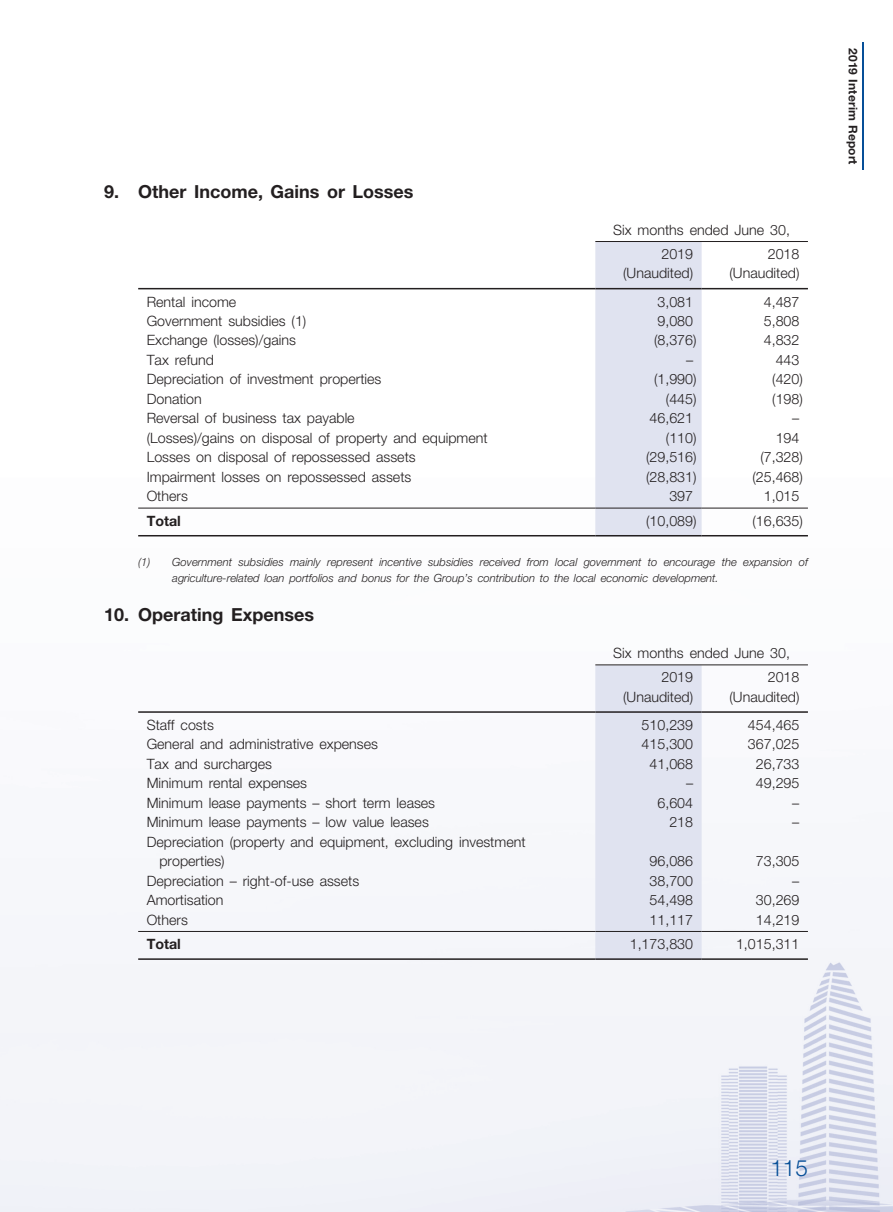
<style>
.page{position:relative;width:893px;height:1212px;background:#fff}
.page>*{position:absolute;margin:0;border:0;box-sizing:border-box;transform-origin:0 0}
.t1{font:300 22.5px "Helvetica Neue LT Std";color:#064f98}
.t2{font:700 18px "Helvetica Neue LT Std";color:#231f20}
.t3{font:300 14.25px/24px "Helvetica Neue LT Std";color:#231f20}
.t4{font:700 14.25px "Helvetica Neue LT Std";color:#231f20}
.t5{font:700 12px "Helvetica Neue LT Std";letter-spacing:.01em;color:#231f20}
.t6{font:italic 300 11.25px/16.5px "Helvetica Neue LT Std";color:#231f20}
</style>
<div class="page">
<img style="left:0;top:42px;width:893px;height:1170px">
<hr style="left:862px;top:43px;width:1px;height:127px;background:#064f98">
<div style="left:595px;top:242px;width:107px;height:293px;background:#e0e3f0"></div>
<hr style="left:595px;top:241px;width:213px;height:1px;background:#231f20">
<hr style="left:138px;top:288px;width:457px;height:1px;background:#231f20">
<hr style="left:595px;top:288px;width:107px;height:1px;background:#231f20">
<hr style="left:702px;top:288px;width:106px;height:1px;background:#231f20">
<hr style="left:138px;top:508px;width:457px;height:1px;background:#231f20">
<hr style="left:595px;top:508px;width:107px;height:1px;background:#231f20">
<hr style="left:702px;top:508px;width:106px;height:1px;background:#231f20">
<hr style="left:138px;top:535px;width:457px;height:1px;background:#231f20">
<hr style="left:595px;top:535px;width:107px;height:1px;background:#231f20">
<hr style="left:702px;top:535px;width:106px;height:1px;background:#231f20">
<div style="left:595px;top:665px;width:107px;height:293px;background:#e0e3f0"></div>
<hr style="left:595px;top:664px;width:213px;height:1px;background:#231f20">
<hr style="left:138px;top:711px;width:457px;height:2px;background:#231f20">
<hr style="left:595px;top:711px;width:107px;height:2px;background:#231f20">
<hr style="left:702px;top:711px;width:106px;height:2px;background:#231f20">
<hr style="left:138px;top:931px;width:457px;height:1px;background:#231f20">
<hr style="left:595px;top:931px;width:107px;height:1px;background:#231f20">
<hr style="left:702px;top:931px;width:106px;height:1px;background:#231f20">
<hr style="left:138px;top:958px;width:457px;height:2px;background:#231f20">
<hr style="left:595px;top:958px;width:107px;height:2px;background:#231f20">
<hr style="left:702px;top:958px;width:106px;height:2px;background:#231f20">
<p class="t2" style="left:104px;top:180px;width:311px">9. Other Income, Gains or Losses</p>
<p class="t3" style="left:661px;top:218px;width:130px;text-indent:-48px">Six months ended June 30,<br>2019</p>
<p class="t3" style="left:768px;top:242px;width:33px">2018</p>
<p class="t3" style="left:623px;top:261px;width:71px">(Unaudited)</p>
<p class="t3" style="left:729px;top:261px;width:71px">(Unaudited)</p>
<p class="t3" style="left:147px;top:289px;width:91px">Rental income</p>
<p class="t3" style="left:657px;top:289px;width:37px">3,081</p>
<p class="t3" style="left:764px;top:289px;width:37px">4,487</p>
<p class="t3" style="left:147px;top:309px;width:161px">Government subsidies (1)</p>
<p class="t3" style="left:657px;top:309px;width:37px">9,080</p>
<p class="t3" style="left:764px;top:309px;width:37px">5,808</p>
<p class="t3" style="left:147px;top:328px;width:151px">Exchange (losses)/gains</p>
<p class="t3" style="left:654px;top:328px;width:44px">(8,376)</p>
<p class="t3" style="left:764px;top:328px;width:37px">4,832</p>
<p class="t3" style="left:147px;top:348px;width:69px">Tax refund</p>
<p class="t3" style="left:686px;top:348px;width:9px">–</p>
<p class="t3" style="left:776px;top:348px;width:25px">443</p>
<p class="t3" style="left:147px;top:367px;width:236px">Depreciation of investment properties</p>
<p class="t3" style="left:654px;top:367px;width:44px">(1,990)</p>
<p class="t3" style="left:772px;top:367px;width:32px">(420)</p>
<p class="t3" style="left:147px;top:387px;width:57px">Donation</p>
<p class="t3" style="left:666px;top:387px;width:32px">(445)</p>
<p class="t3" style="left:772px;top:387px;width:32px">(198)</p>
<p class="t3" style="left:147px;top:406px;width:209px">Reversal of business tax payable</p>
<p class="t3" style="left:649px;top:406px;width:45px">46,621</p>
<p class="t3" style="left:792px;top:406px;width:9px">–</p>
<p class="t3" style="left:147px;top:426px;width:342px">(Losses)/gains on disposal of property and equipment</p>
<p class="t3" style="left:666px;top:426px;width:32px">(110)</p>
<p class="t3" style="left:776px;top:426px;width:25px">194</p>
<p class="t3" style="left:147px;top:445px;width:271px">Losses on disposal of repossessed assets</p>
<p class="t3" style="left:646px;top:445px;width:52px">(29,516)</p>
<p class="t3" style="left:760px;top:445px;width:44px">(7,328)</p>
<p class="t3" style="left:147px;top:465px;width:266px">Impairment losses on repossessed assets</p>
<p class="t3" style="left:646px;top:465px;width:52px">(28,831)</p>
<p class="t3" style="left:752px;top:465px;width:52px">(25,468)</p>
<p class="t3" style="left:147px;top:484px;width:43px">Others</p>
<p class="t3" style="left:669px;top:484px;width:25px">397</p>
<p class="t3" style="left:764px;top:484px;width:37px">1,015</p>
<p class="t4" style="left:147px;top:512px;width:36px">Total</p>
<p class="t3" style="left:646px;top:508px;width:52px">(10,089)</p>
<p class="t3" style="left:752px;top:508px;width:52px">(16,635)</p>
<p class="t6" style="left:172px;top:553px;width:637px;text-indent:-34px">(1) Government subsidies mainly represent incentive subsidies received from local government to encourage the expansion of agriculture-related loan portfolios and bonus for the Group’s contribution to the local economic development.</p>
<p class="t2" style="left:104px;top:604px;width:211px">10. Operating Expenses</p>
<p class="t3" style="left:661px;top:641px;width:130px;text-indent:-48px">Six months ended June 30,<br>2019</p>
<p class="t3" style="left:768px;top:665px;width:33px">2018</p>
<p class="t3" style="left:623px;top:684px;width:71px">(Unaudited)</p>
<p class="t3" style="left:729px;top:684px;width:71px">(Unaudited)</p>
<p class="t3" style="left:147px;top:712px;width:69px">Staff costs</p>
<p class="t3" style="left:642px;top:712px;width:53px">510,239</p>
<p class="t3" style="left:748px;top:712px;width:53px">454,465</p>
<p class="t3" style="left:147px;top:732px;width:233px">General and administrative expenses</p>
<p class="t3" style="left:642px;top:732px;width:53px">415,300</p>
<p class="t3" style="left:748px;top:732px;width:53px">367,025</p>
<p class="t3" style="left:147px;top:751px;width:127px">Tax and surcharges</p>
<p class="t3" style="left:649px;top:751px;width:45px">41,068</p>
<p class="t3" style="left:756px;top:751px;width:45px">26,733</p>
<p class="t3" style="left:147px;top:771px;width:162px">Minimum rental expenses</p>
<p class="t3" style="left:686px;top:771px;width:9px">–</p>
<p class="t3" style="left:756px;top:771px;width:45px">49,295</p>
<p class="t3" style="left:147px;top:790px;width:290px">Minimum lease payments – short term leases</p>
<p class="t3" style="left:657px;top:790px;width:37px">6,604</p>
<p class="t3" style="left:792px;top:790px;width:9px">–</p>
<p class="t3" style="left:147px;top:810px;width:284px">Minimum lease payments – low value leases</p>
<p class="t3" style="left:669px;top:810px;width:25px">218</p>
<p class="t3" style="left:792px;top:810px;width:9px">–</p>
<p class="t3" style="left:159px;top:832px;width:368px;line-height:19.5px;text-indent:-13px">Depreciation (property and equipment, excluding investment properties)</p>
<p class="t3" style="left:649px;top:849px;width:45px">96,086</p>
<p class="t3" style="left:756px;top:849px;width:45px">73,305</p>
<p class="t3" style="left:147px;top:868px;width:214px">Depreciation – right-of-use assets</p>
<p class="t3" style="left:649px;top:868px;width:45px">38,700</p>
<p class="t3" style="left:792px;top:868px;width:9px">–</p>
<p class="t3" style="left:147px;top:888px;width:78px">Amortisation</p>
<p class="t3" style="left:649px;top:888px;width:45px">54,498</p>
<p class="t3" style="left:756px;top:888px;width:45px">30,269</p>
<p class="t3" style="left:147px;top:907px;width:43px">Others</p>
<p class="t3" style="left:649px;top:907px;width:45px">11,117</p>
<p class="t3" style="left:756px;top:907px;width:45px">14,219</p>
<p class="t4" style="left:147px;top:935px;width:36px">Total</p>
<p class="t3" style="left:630px;top:931px;width:65px">1,173,830</p>
<p class="t3" style="left:736px;top:931px;width:65px">1,015,311</p>
<p class="t5" style="left:860px;top:48px;width:118px;rotate:90deg">2019 Interim Report</p>
<h1 class="t1" style="left:770px;top:1155px;width:39px">115</h1>
</div>
